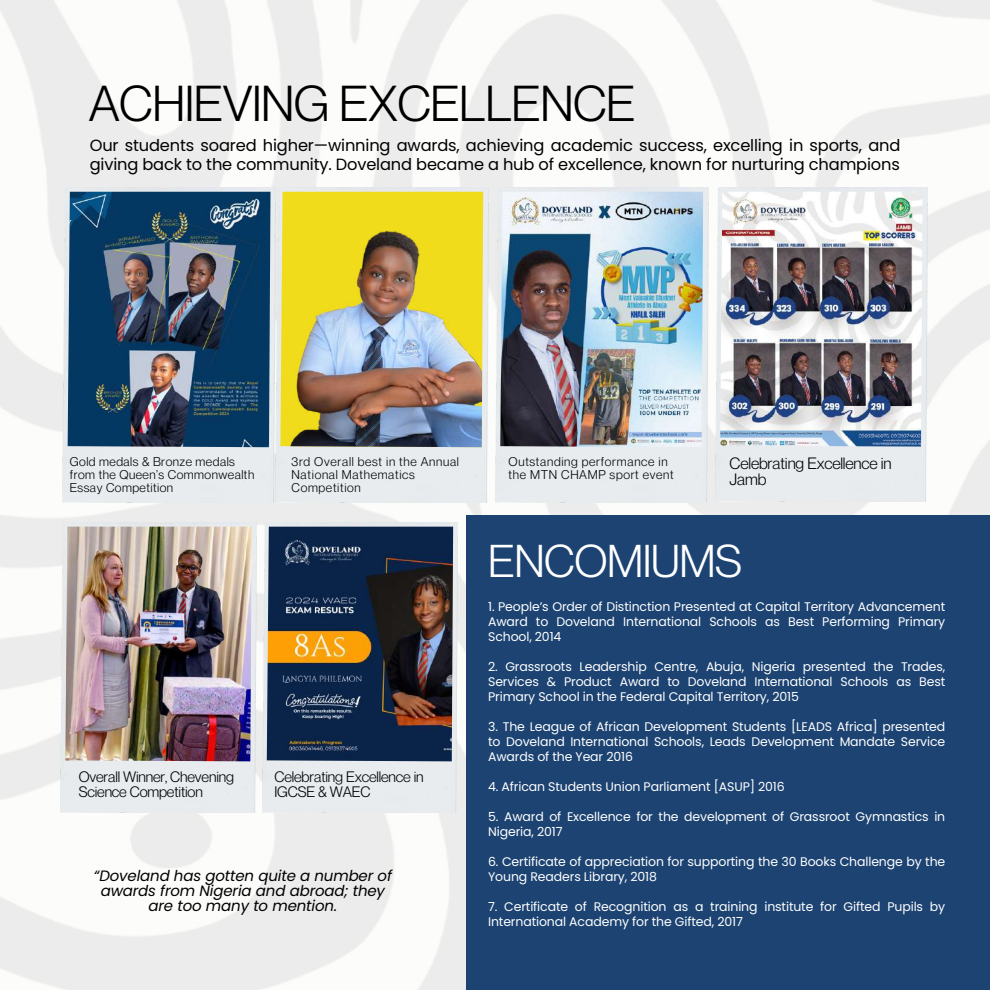
<style>
.page{position:relative;width:990px;height:990px;background:#fff}
.page>*{position:absolute;margin:0;border:0;box-sizing:border-box;transform-origin:0 0}
.t1{font:49.38px "Neue Montreal";letter-spacing:-.01em;color:#000}
.t2{font:45px "Neue Montreal";letter-spacing:-.01em;color:#fff}
.t3{font:16.25px/18.8px "Poppins";letter-spacing:-.01em;color:#000}
.t4{font:16.12px/16.1px "Neue Montreal";letter-spacing:-.01em;color:#000}
.t5{font:italic 15px/15px "Poppins";letter-spacing:-.01em;color:#000;text-align:center}
.t6{font:14.75px/14.9px "Neue Montreal";letter-spacing:-.01em;color:#000}
.t7{font:12.5px/15px "Poppins";letter-spacing:-.01em;color:#fff;text-align:justify}
.t8{font:12.38px/13px "Neue Montreal";letter-spacing:.055em;color:#000}
.t9{font:12.38px/13px "Neue Montreal";letter-spacing:.035em;color:#000}
</style>
<div class="page">
<img style="left:0;top:0;width:990px;height:990px">
<div style="left:63px;top:187px;width:425px;height:316px;background:#e8ecef"></div>
<img style="left:68px;top:192px;width:202px;height:255px">
<div style="left:715px;top:187px;width:212px;height:315px;background:#e8ecef"></div>
<img style="left:720px;top:192px;width:203px;height:254px">
<div style="left:61px;top:522px;width:195px;height:290px;background:#e8ecef"></div>
<img style="left:65px;top:527px;width:187px;height:234px">
<div style="left:262px;top:522px;width:196px;height:290px;background:#e8ecef"></div>
<img style="left:267px;top:527px;width:186px;height:234px">
<img style="left:280px;top:192px;width:203px;height:255px">
<div style="left:495px;top:187px;width:213px;height:316px;background:#e8ecef"></div>
<img style="left:500px;top:192px;width:203px;height:255px">
<div style="left:467px;top:516px;width:523px;height:474px;background:#1c4372"></div>
<h1 class="t1" style="left:89px;top:73px;width:548px">ACHIEVING EXCELLENCE</h1>
<h3 class="t3" style="left:90px;top:136px;width:812px">Our students soared higher—winning awards, achieving academic success, excelling in sports, and giving back to the community. Doveland became a hub of excellence, known for nurturing champions</h3>
<p class="t9" style="left:70px;top:455px;width:186px">Gold medals &amp; Bronze medals from the Queen’s Commonwealth<br>Essay Competition</p>
<p class="t4" style="left:730px;top:455px;width:163px">Celebrating Excellence in<br>Jamb</p>
<p class="t8" style="left:292px;top:455px;width:169px">3rd Overall best in the Annual<br>National Mathematics<br>Competition</p>
<p class="t8" style="left:509px;top:455px;width:167px">Outstanding performance in the MTN CHAMP sport event</p>
<p class="t6" style="left:79px;top:769px;width:157px">Overall Winner, Chevening<br>Science Competition</p>
<p class="t6" style="left:274px;top:769px;width:151px">Celebrating Excellence in<br>IGCSE &amp; WAEC</p>
<p class="t5" style="left:94px;top:868px;width:300px">“Doveland has gotten quite a number of awards from Nigeria and abroad; they are too many to mention.</p>
<h2 class="t2" style="left:488px;top:533px;width:256px">ENCOMIUMS</h2>
<p class="t7" style="left:488px;top:599px;width:459px">1. People’s Order of Distinction Presented at Capital Territory Advancement Award to Doveland International Schools as Best Performing Primary School, 2014</p>
<p class="t7" style="left:488px;top:659px;width:459px">2. Grassroots Leadership Centre, Abuja, Nigeria presented the Trades, Services &amp; Product Award to Doveland International Schools as Best Primary School in the Federal Capital Territory, 2015</p>
<p class="t7" style="left:488px;top:719px;width:459px">3. The League of African Development Students [LEADS Africa] presented to Doveland International Schools, Leads Development Mandate Service Awards of the Year 2016</p>
<p class="t7" style="left:488px;top:779px;width:298px">4. African Students Union Parliament [ASUP] 2016</p>
<p class="t7" style="left:488px;top:809px;width:459px">5. Award of Excellence for the development of Grassroot Gymnastics in<br>Nigeria, 2017</p>
<p class="t7" style="left:488px;top:854px;width:459px">6. Certificate of appreciation for supporting the 30 Books Challenge by the<br>Young Readers Library, 2018</p>
<p class="t7" style="left:488px;top:899px;width:459px">7. Certificate of Recognition as a training institute for Gifted Pupils by<br>International Academy for the Gifted, 2017</p>
</div>
